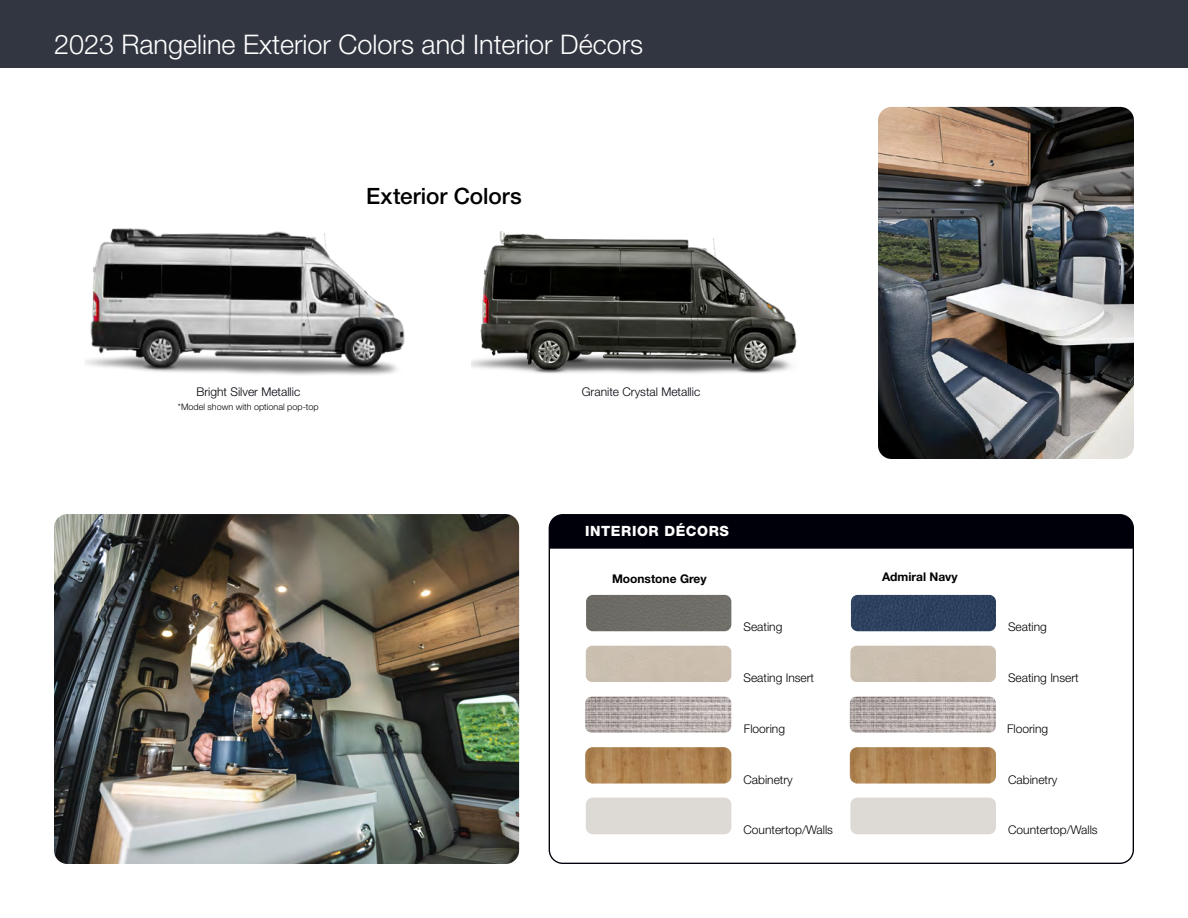
<style>
.page{position:relative;width:1188px;height:918px;background:#fff}
.page>*{position:absolute;margin:0;border:0;box-sizing:border-box;transform-origin:0 0}
.t1{font:300 27px "Helvetica Neue LT Std";color:#fff}
.t2{font:500 22.5px "Helvetica Neue LT Std";color:#000}
.t3{font:800 14.1px "Helvetica Neue LT Std";letter-spacing:.04em;color:#fff}
.t4{font:300 12px "Helvetica Neue LT Std";color:#000}
.t5{font:300 12px "Helvetica Neue LT Std";color:#00000a}
.t6{font:700 12px "Helvetica Neue LT Std";color:#000}
.t7{font:300 9px "Helvetica Neue LT Std";color:#000}
</style>
<div class="page">
<img style="left:851px;top:595px;width:145px;height:36px">
<img style="left:850px;top:696px;width:146px;height:37px">
<div style="left:850px;top:798px;width:146px;height:36px;background:#dddad5"></div>
<div style="left:850px;top:646px;width:146px;height:36px;background:#cbbfb0"></div>
<img style="left:850px;top:747px;width:146px;height:37px">
<img style="left:878px;top:107px;width:256px;height:352px">
<div style="left:549px;top:515px;width:584px;height:34px;background:#00000a"></div>
<img style="left:585px;top:696px;width:146px;height:37px">
<div style="left:586px;top:595px;width:145px;height:36px;background:#6e6c66"></div>
<div style="left:586px;top:646px;width:145px;height:36px;background:#cbbfb0"></div>
<img style="left:585px;top:747px;width:146px;height:37px">
<div style="left:0;top:0;width:1188px;height:68px;background:#323641"></div>
<img style="left:54px;top:514px;width:465px;height:350px">
<img style="left:472px;top:231px;width:325px;height:143px">
<img style="left:85px;top:228px;width:320px;height:147px">
<h1 class="t1" style="left:54px;top:28px;width:591px">2023 Rangeline Exterior Colors and Interior Décors</h1>
<h2 class="t2" style="left:366px;top:183px;width:157px">Exterior Colors</h2>
<p class="t5" style="left:197px;top:384px;width:105px">Bright Silver Metallic</p>
<p class="t7" style="left:178px;top:401px;width:142px">*Model shown with optional pop-top</p>
<p class="t5" style="left:582px;top:384px;width:120px">Granite Crystal Metallic</p>
<p class="t3" style="left:585px;top:523px;width:145px">INTERIOR DÉCORS</p>
<p class="t6" style="left:612px;top:572px;width:96px">Moonstone Grey</p>
<p class="t6" style="left:882px;top:569px;width:77px">Admiral Navy</p>
<p class="t4" style="left:743px;top:620px;width:40px">Seating</p>
<p class="t4" style="left:1008px;top:620px;width:40px">Seating</p>
<p class="t4" style="left:743px;top:670px;width:72px">Seating Insert</p>
<p class="t4" style="left:1008px;top:670px;width:72px">Seating Insert</p>
<p class="t4" style="left:744px;top:721px;width:43px">Flooring</p>
<p class="t4" style="left:1007px;top:721px;width:43px">Flooring</p>
<p class="t4" style="left:743px;top:772px;width:51px">Cabinetry</p>
<p class="t4" style="left:1008px;top:772px;width:51px">Cabinetry</p>
<p class="t4" style="left:743px;top:823px;width:91px">Countertop/Walls</p>
<p class="t4" style="left:1008px;top:823px;width:91px">Countertop/Walls</p>
</div>
